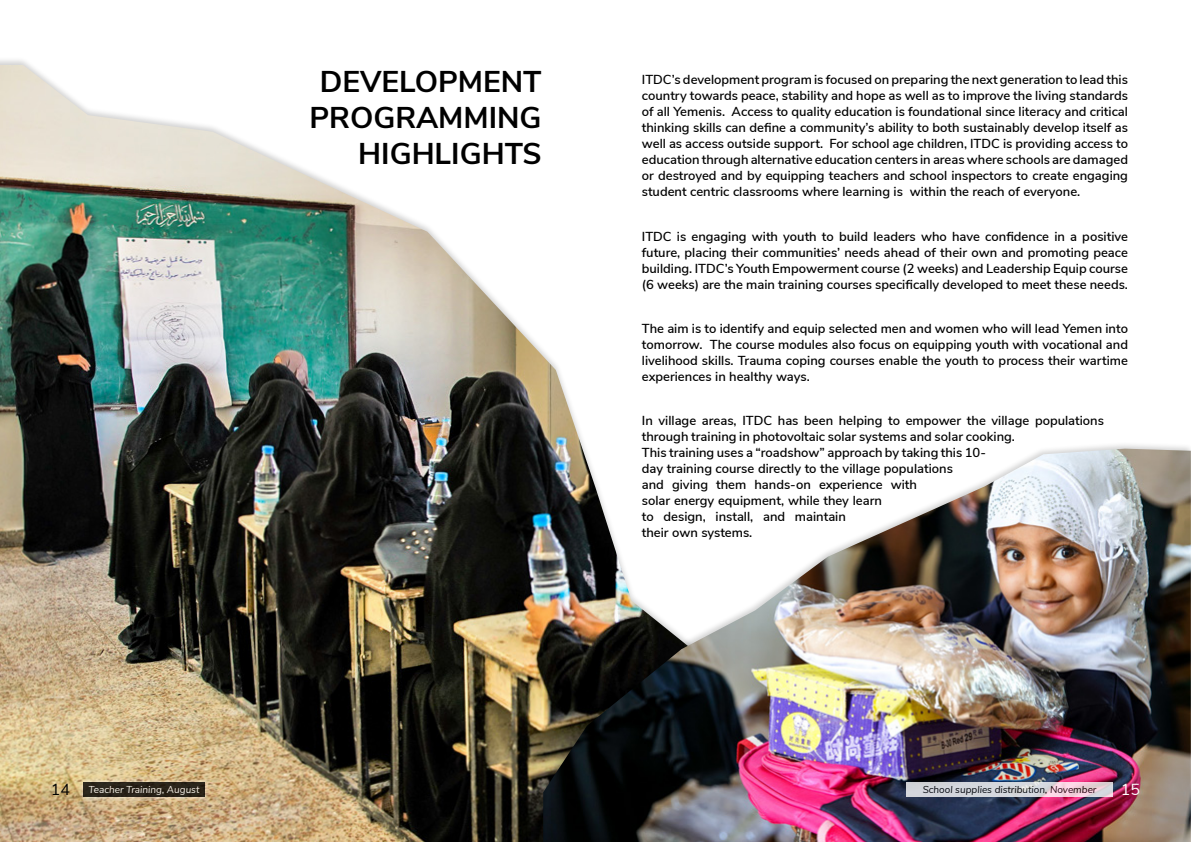
<style>
.page{position:relative;width:1191px;height:842px;background:#fff}
.page>*{position:absolute;margin:0;border:0;box-sizing:border-box;transform-origin:0 0}
.t1{font:700 30px/36px "Nunito Sans";color:#000;text-align:right}
.t2{font:16px "Nunito Sans";color:#fff}
.t3{font:600 13px/16px "Nunito Sans";color:#000;text-align:justify}
.t4{font:italic 10px "Nunito Sans";color:#000}
.t5{font:italic 10px "Nunito Sans";color:#fff}
.s1{font-style:normal;font-size:16px;color:#000}
</style>
<div class="page">
<img style="left:0;top:65px;width:583px;height:777px">
<svg style="left:78px;top:777px;width:132px;height:25px;background:#c9b188"></svg>
<div style="left:83px;top:782px;width:122px;height:14px;background:#2a2419"></div>
<div style="left:536px;top:441px;width:655px;height:401px;background:#000;opacity:.18"></div>
<img style="left:543px;top:449px;width:647px;height:393px">
<svg style="left:906px;top:782px;width:206px;height:14px;background:#dbd5dc"></svg>
<h1 class="t1" style="left:309px;top:62px;width:234px">DEVELOPMENT<br>PROGRAMMING<br>HIGHLIGHTS</h1>
<p class="t3" style="left:642px;top:71px;width:488px">ITDC’s development program is focused on preparing the next generation to lead this country towards peace, stability and hope as well as to improve the living standards of all Yemenis. Access to quality education is foundational since literacy and critical thinking skills can define a community’s ability to both sustainably develop itself as well as access outside support. For school age children, ITDC is providing access to education through alternative education centers in areas where schools are damaged or destroyed and by equipping teachers and school inspectors to create engaging student centric classrooms where learning is within the reach of everyone.</p>
<p class="t3" style="left:642px;top:227px;width:488px">ITDC is engaging with youth to build leaders who have confidence in a positive future, placing their communities’ needs ahead of their own and promoting peace building. ITDC’s Youth Empowerment course (2 weeks) and Leadership Equip course (6 weeks) are the main training courses specifically developed to meet these needs.</p>
<p class="t3" style="left:642px;top:320px;width:488px">The aim is to identify and equip selected men and women who will lead Yemen into tomorrow. The course modules also focus on equipping youth with vocational and livelihood skills. Trauma coping courses enable the youth to process their wartime experiences in healthy ways.</p>
<p class="t3" style="left:642px;top:412px;width:464px;text-align:left">In village areas, ITDC has been helping to empower the village populations through training in photovoltaic solar systems and solar cooking.<br>This training uses a “roadshow” approach by taking this 10-<br>day training course directly to the village populations<br>and giving them hands-on experience with<br>solar energy equipment, while they learn<br>to design, install, and maintain<br>their own systems.</p>
<p class="t5" style="left:51px;top:782px;width:150px"><span class="s1">14</span> Teacher Training, August</p>
<p class="t4" style="left:922px;top:782px;width:175px">School supplies distribution, November</p>
<p class="t2" style="left:1120px;top:778px;width:21px">15</p>
</div>
